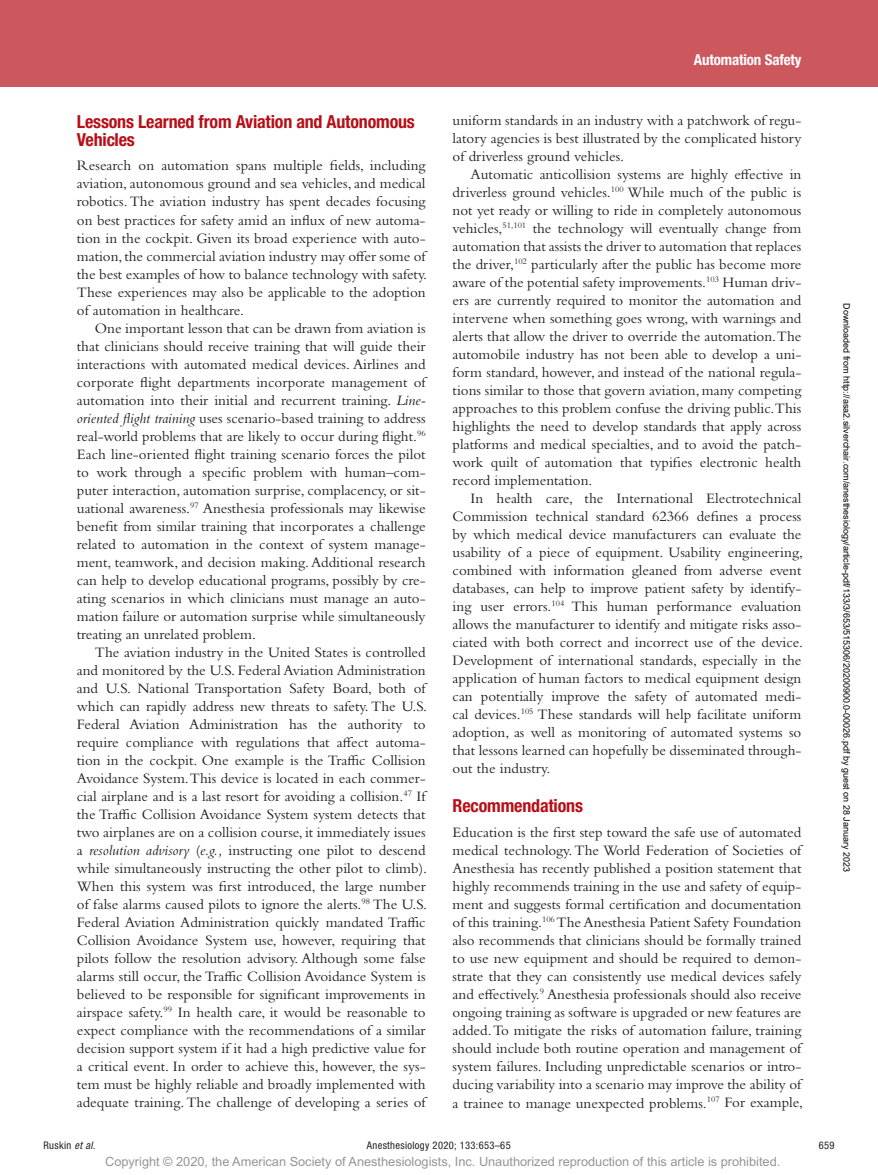
<style>
.page{position:relative;width:878px;height:1175px;background:#fff}
.page>*{position:absolute;margin:0;border:0;box-sizing:border-box;transform-origin:0 0}
.t1{font:700 condensed 18px/18px "Helvetica Neue LT Std";letter-spacing:-.01em;color:#b70f17}
.t2{font:15px/18px "Bembo Std";color:#231f20;text-align:justify}
.t3{font:700 condensed 15px "Helvetica Neue LT Std";letter-spacing:-.01em;color:#fff}
.t4{font:12.75px "Arial MT Std";color:#939598}
.t5{font:condensed 10.5px "Helvetica Neue LT Std";letter-spacing:.03em;color:#231f20}
.t6{font:9px "Arial";color:#000}
.s1{font-style:italic}
</style>
<div class="page">
<div style="left:0;top:0;width:878px;height:86px;background:#cc575d"></div>
<p class="t1" style="left:77px;top:112px;width:339px">Lessons Learned from Aviation and Autonomous<br>Vehicles</p>
<p class="t2" style="left:77px;top:156px;width:352px">Research on automation spans multiple fields, including aviation, autonomous ground and sea vehicles, and medical robotics. The aviation industry has spent decades focusing on best practices for safety amid an influx of new automa&shy;tion in the cockpit. Given its broad experience with auto&shy;mation, the commercial aviation industry may offer some of the best examples of how to balance technology with safety.<br>These experiences may also be applicable to the adoption of automation in healthcare.</p>
<p class="t2" style="left:77px;top:319px;width:350px;text-indent:18px">One important lesson that can be drawn from aviation is that clinicians should receive training that will guide their interactions with automated medical devices. Airlines and corporate flight departments incorporate management of automation into their initial and recurrent training. <span class="s1">Line&shy;oriented flight training</span> uses scenario-based training to address real-world problems that are likely to occur during flight.<sup>96<br></sup>Each line-oriented flight training scenario forces the pilot to work through a specific problem with human–com&shy;puter interaction, automation surprise, complacency, or sit&shy;uational awareness.<sup>97</sup> Anesthesia professionals may likewise benefit from similar training that incorporates a challenge related to automation in the context of system manage&shy;ment, teamwork, and decision making. Additional research can help to develop educational programs, possibly by cre&shy;ating scenarios in which clinicians must manage an auto&shy;mation failure or automation surprise while simultaneously treating an unrelated problem.</p>
<p class="t2" style="left:77px;top:643px;width:352px;text-indent:18px">The aviation industry in the United States is controlled and monitored by the U.S. Federal Aviation Administration and U.S. National Transportation Safety Board, both of which can rapidly address new threats to safety. The U.S.<br>Federal Aviation Administration has the authority to require compliance with regulations that affect automa&shy;tion in the cockpit. One example is the Traffic Collision Avoidance System. This device is located in each commer&shy;cial airplane and is a last resort for avoiding a collision.<sup>47</sup> If the Traffic Collision Avoidance System system detects that two airplanes are on a collision course, it immediately issues a <span class="s1">resolution advisory</span> (<span class="s1">e.g.,</span> instructing one pilot to descend while simultaneously instructing the other pilot to climb).<br>When this system was first introduced, the large number of false alarms caused pilots to ignore the alerts.<sup>98</sup> The U.S.<br>Federal Aviation Administration quickly mandated Traffic Collision Avoidance System use, however, requiring that pilots follow the resolution advisory. Although some false alarms still occur, the Traffic Collision Avoidance System is believed to be responsible for significant improvements in airspace safety.<sup>99</sup> In health care, it would be reasonable to expect compliance with the recommendations of a similar decision support system if it had a high predictive value for a critical event. In order to achieve this, however, the sys&shy;tem must be highly reliable and broadly implemented with adequate training. The challenge of developing a series of</p>
<p class="t3" style="left:694px;top:51px;width:109px">Automation Safety</p>
<p class="t2" style="left:452px;top:111px;width:350px">uniform standards in an industry with a patchwork of regu&shy;latory agencies is best illustrated by the complicated history of driverless ground vehicles.</p>
<p class="t2" style="left:452px;top:165px;width:350px;text-indent:18px">Automatic anticollision systems are highly effective in driverless ground vehicles.<sup>100</sup> While much of the public is not yet ready or willing to ride in completely autonomous vehicles,<sup>51,101</sup> the technology will eventually change from automation that assists the driver to automation that replaces the driver,<sup>102</sup> particularly after the public has become more aware of the potential safety improvements.<sup>103</sup> Human driv&shy;ers are currently required to monitor the automation and intervene when something goes wrong, with warnings and alerts that allow the driver to override the automation.The automobile industry has not been able to develop a uni&shy;form standard, however, and instead of the national regula&shy;tions similar to those that govern aviation, many competing approaches to this problem confuse the driving public.This highlights the need to develop standards that apply across platforms and medical specialties, and to avoid the patch&shy;work quilt of automation that typifies electronic health record implementation.</p>
<p class="t2" style="left:452px;top:489px;width:352px;text-indent:18px">In health care, the International Electrotechnical Commission technical standard 62366 defines a process by which medical device manufacturers can evaluate the usability of a piece of equipment. Usability engineering, combined with information gleaned from adverse event databases, can help to improve patient safety by identify&shy;ing user errors.<sup>104</sup> This human performance evaluation allows the manufacturer to identify and mitigate risks asso&shy;ciated with both correct and incorrect use of the device.<br>Development of international standards, especially in the application of human factors to medical equipment design can potentially improve the safety of automated medi&shy;cal devices.<sup>105</sup> These standards will help facilitate uniform adoption, as well as monitoring of automated systems so that lessons learned can hopefully be disseminated through&shy;out the industry.</p>
<p class="t1" style="left:452px;top:796px;width:132px">Recommendations</p>
<p class="t2" style="left:452px;top:823px;width:352px">Education is the first step toward the safe use of automated medical technology. The World Federation of Societies of Anesthesia has recently published a position statement that highly recommends training in the use and safety of equip&shy;ment and suggests formal certification and documentation of this training.<sup>106</sup> The Anesthesia Patient Safety Foundation also recommends that clinicians should be formally trained to use new equipment and should be required to demon&shy;strate that they can consistently use medical devices safely and effectively.<sup>9</sup> Anesthesia professionals should also receive ongoing training as software is upgraded or new features are added. To mitigate the risks of automation failure, training should include both routine operation and management of system failures. Including unpredictable scenarios or intro&shy;ducing variability into a scenario may improve the ability of a trainee to manage unexpected problems.<sup>107</sup> For example,</p>
<p class="t6" style="left:850px;top:303px;width:570px;rotate:90deg">Downloaded from http://asa2.silverchair.com/anesthesiology/article-pdf/133/3/653/515306/20200900.0-00026.pdf by guest on 28 January 2023</p>
<p class="t5" style="left:44px;top:1139px;width:53px">Ruskin <span class="s1">et al.</span></p>
<p class="t5" style="left:367px;top:1139px;width:145px">Anesthesiology 2020; 133:653–65</p>
<p class="t5" style="left:818px;top:1139px;width:17px">659</p>
<p class="t4" style="left:105px;top:1154px;width:676px">Copyright © 2020, the American Society of Anesthesiologists, Inc. Unauthorized reproduction of this article is prohibited.</p>
</div>
